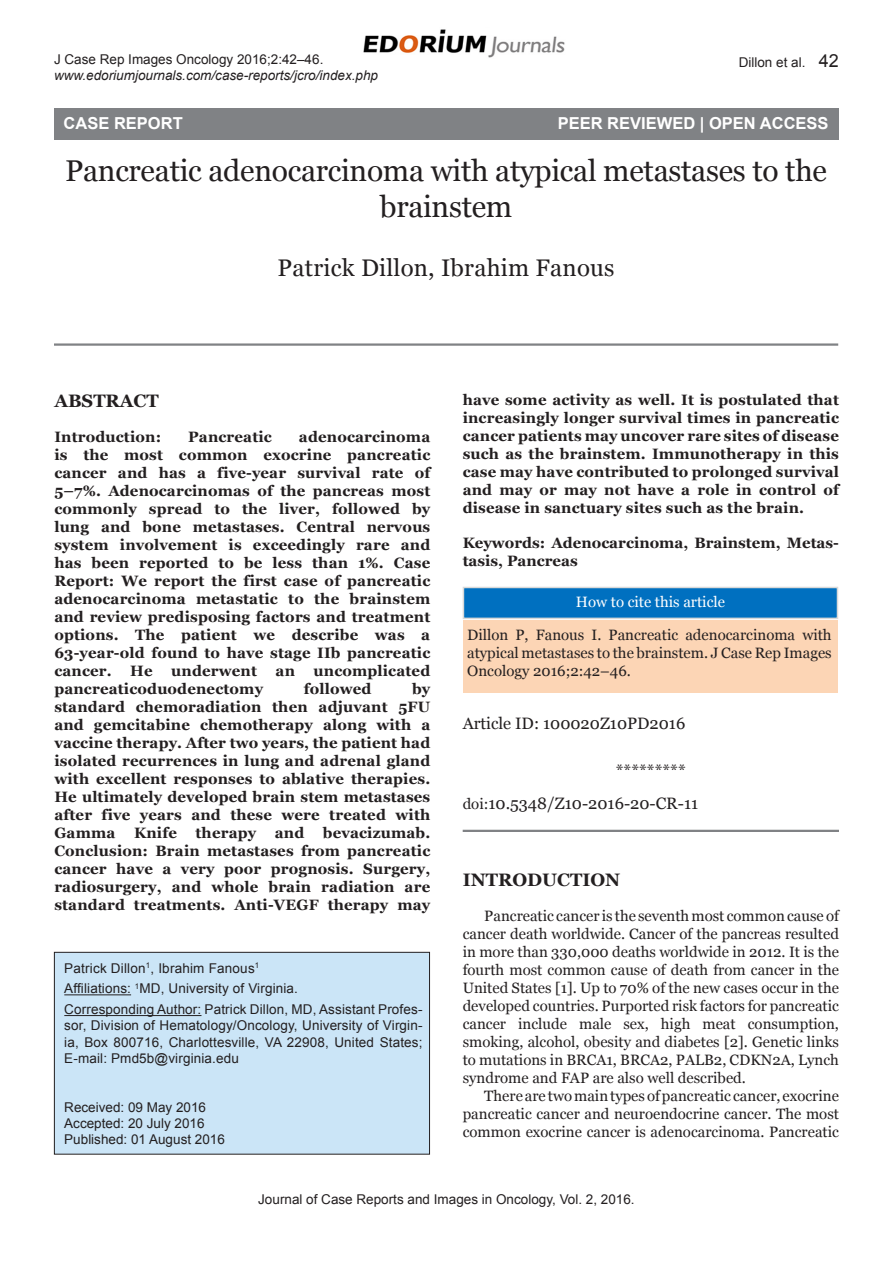
<style>
.page{position:relative;width:893px;height:1263px;background:#fff}
.page>*{position:absolute;margin:0;border:0;box-sizing:border-box;transform-origin:0 0}
.Chapter_Name{font:30px/36px "Georgia";letter-spacing:-.01em;color:#231f20;text-align:center}
.Author_Name{font:24px "Georgia";letter-spacing:.01em;color:#231f20}
.Introduction_Head{font:700 18px "Georgia";color:#231f20}
.Abstract_Head{font:700 18px "Georgia";color:#231f20}
.Open_Access{font:700 16.5px "Arial";color:#fff}
.Star{font:16.5px "Georgia";color:#231f20}
.DOI{font:16.5px "Georgia";color:#231f20}
.Abstract_text{font:700 15px/18px "Georgia";letter-spacing:.01em;color:#231f20;text-align:justify}
.Text{font:15px/18px "Georgia";color:#231f20;text-align:justify}
.Keywords{font:700 15px/18px "Georgia";color:#231f20}
.Box_author{font:13.5px/16.2px "Arial";letter-spacing:.01em;color:#231f20;text-align:justify}
.Left_Running_head{font:italic 13.5px "Arial";color:#231f20}
.Left_Running_head-2{font:13.5px "Arial";color:#231f20}
.Box_received_date{font:13.5px "Arial";color:#231f20}
.Right_Running_head{font:13.5px "Arial";color:#231f20}
.s1{font-size:18px}
.s2{color:#fff}
.s3{font-size:15px}
</style>
<div class="page">
<img style="left:363px;top:29px;width:202px;height:29px">
<hr style="left:54px;top:343px;width:784px;height:3px;background:#808285">
<hr style="left:463px;top:830px;width:376px;height:2px;background:#808285">
<div style="left:54px;top:952px;width:376px;height:202px;background:#cbe5f7"></div>
<div style="left:54px;top:952px;width:376px;height:202px;border:1px solid #231f20"></div>
<hr style="left:64px;top:994px;width:67px;height:1px;background:#231f20">
<hr style="left:64px;top:1015px;width:137px;height:1px;background:#231f20">
<div style="left:54px;top:108px;width:784px;height:32px;background:#808285"></div>
<div style="left:463px;top:620px;width:375px;height:73px;background:#fcd5b5"></div>
<div style="left:463px;top:587px;width:375px;height:32px;background:#0070c0;border:2px solid #d9d9d9"></div>
<p class="Left_Running_head-2" style="left:54px;top:50px;width:271px">J Case Rep Images Oncology 2016;2:42–46.</p>
<p class="Left_Running_head" style="left:54px;top:67px;width:326px">www.edoriumjournals.com/case-reports/jcro/index.php</p>
<p class="Right_Running_head" style="left:739px;top:54px;width:102px">Dillon et al. <span class="s1">42</span></p>
<p class="Open_Access" style="left:696px;top:112px;width:121px">OPEN AC ESS</p>
<p class="Chapter_Name" style="left:65px;top:153px;width:763px">Pancreatic adenocarcinoma with atypical metastases to the brainstem</p>
<p class="Author_Name" style="left:278px;top:253px;width:338px">Patrick Dillon, Ibrahim Fanous</p>
<p class="Open_Access" style="left:64px;top:112px;width:121px">CASE REPORT</p>
<p class="Open_Access" style="left:558px;top:112px;width:272px">PEER REVIEWED | OPEN ACCESS</p>
<p class="Abstract_Head" style="left:54px;top:390px;width:106px">ABSTRACT</p>
<p class="Abstract_text" style="left:54px;top:428px;width:108px">Introduction:</p>
<p class="Abstract_text" style="left:188px;top:428px;width:85px">Pancreatic</p>
<p class="Abstract_text" style="left:54px;top:428px;width:377px;text-indent:245px">adenocarcinoma is the most common exocrine pancreatic cancer and has a five-year survival rate of 5–7%. Adenocarcinomas of the pancreas most commonly spread to the liver, followed by lung and bone metastases. Central nervous system involvement is exceedingly rare and has been reported to be less than 1%. Case Report: We report the first case of pancreatic adenocarcinoma metastatic to the brainstem and review predisposing factors and treatment options. The patient we describe was a 63-year-old found to have stage IIb pancreatic cancer. He underwent an uncomplicated pancreaticoduodenectomy</p>
<p class="Abstract_text" style="left:54px;top:680px;width:377px;text-indent:358px">by standard chemoradiation then adjuvant 5FU and gemcitabine chemotherapy along with a vaccine therapy. After two years, the patient had isolated recurrences in lung and adrenal gland with excellent responses to ablative therapies.<br>He ultimately developed brain stem metastases after five years and these were treated with Gamma Knife therapy and bevacizumab.<br>Conclusion: Brain metastases from pancreatic cancer have a very poor prognosis. Surgery, radiosurgery, and whole brain radiation are standard treatments. Anti-VEGF therapy may</p>
<p class="Abstract_text" style="left:304px;top:680px;width:69px">followed</p>
<p class="Box_author" style="left:64px;top:960px;width:197px">Patrick Dillon<sup>1</sup>, Ibrahim Fanous<sup>1</sup></p>
<p class="Box_author" style="left:64px;top:981px;width:235px">Affiliations: <sup>1</sup>MD, University of Virginia.</p>
<p class="Box_author" style="left:64px;top:1001px;width:360px">Corresponding Author: Patrick Dillon, MD, Assistant Profes&shy;sor, Division of Hematology/Oncology, University of Virgin&shy;ia, Box 800716, Charlottesville, VA 22908, United States; E-mail: Pmd5b@virginia.edu</p>
<p class="Box_received_date" style="left:64px;top:1098px;width:143px">Received: 09 May 2016</p>
<p class="Box_author" style="left:64px;top:1115px;width:142px">Accepted: 20 July 2016</p>
<p class="Box_author" style="left:64px;top:1132px;width:162px">Published: 01 August 2016</p>
<p class="Abstract_text" style="left:463px;top:391px;width:378px">have some activity as well. It is postulated that increasingly longer survival times in pancreatic cancer patients may uncover rare sites of disease such as the brainstem. Immunotherapy in this case may have contributed to prolonged survival and may or may not have a role in control of disease in sanctuary sites such as the brain.</p>
<p class="Keywords" style="left:463px;top:534px;width:378px">Keywords: Adenocarcinoma, Brainstem, Metas&shy;tasis, Pancreas</p>
<p class="Text" style="left:467px;top:586px;width:366px;line-height:32.7px;text-align:center"><span class="s2">How to cite this article<br></span>Dillon P, Fanous I. Pancreatic adenocarcinoma with</p>
<p class="Text" style="left:467px;top:644px;width:366px">atypical metastases to the brainstem. J Case Rep Images<br>Oncology 2016;2:42–46.</p>
<p class="Star" style="left:463px;top:713px;width:224px">Article ID: 100020Z10PD2016</p>
<p class="Star" style="left:616px;top:760px;width:72px">*********</p>
<p class="DOI" style="left:463px;top:794px;width:237px"><span class="s3">doi:</span>10.5348/Z10-2016-20-CR-11</p>
<p class="Introduction_Head" style="left:463px;top:869px;width:159px">INTRODUCTION</p>
<p class="Text" style="left:463px;top:907px;width:378px;text-indent:22px">Pancreatic cancer is the seventh most common cause of cancer death worldwide. Cancer of the pancreas resulted in more than 330,000 deaths worldwide in 2012. It is the fourth most common cause of death from cancer in the United States [1]. Up to 70% of the new cases occur in the developed countries. Purported risk factors for pancreatic cancer include male sex, high meat consumption, smoking, alcohol, obesity and diabetes [2]. Genetic links to mutations in BRCA1, BRCA2, PALB2, CDKN2A, Lynch syndrome and FAP are also well described.</p>
<p class="Text" style="left:463px;top:1087px;width:378px;text-indent:22px">There are two main types of pancreatic cancer, exocrine pancreatic cancer and neuroendocrine cancer. The most common exocrine cancer is adenocarcinoma. Pancreatic</p>
<p class="Box_author" style="left:258px;top:1191px;width:378px">Journal of Case Reports and Images in Oncology, Vol. 2, 2016.</p>
</div>
